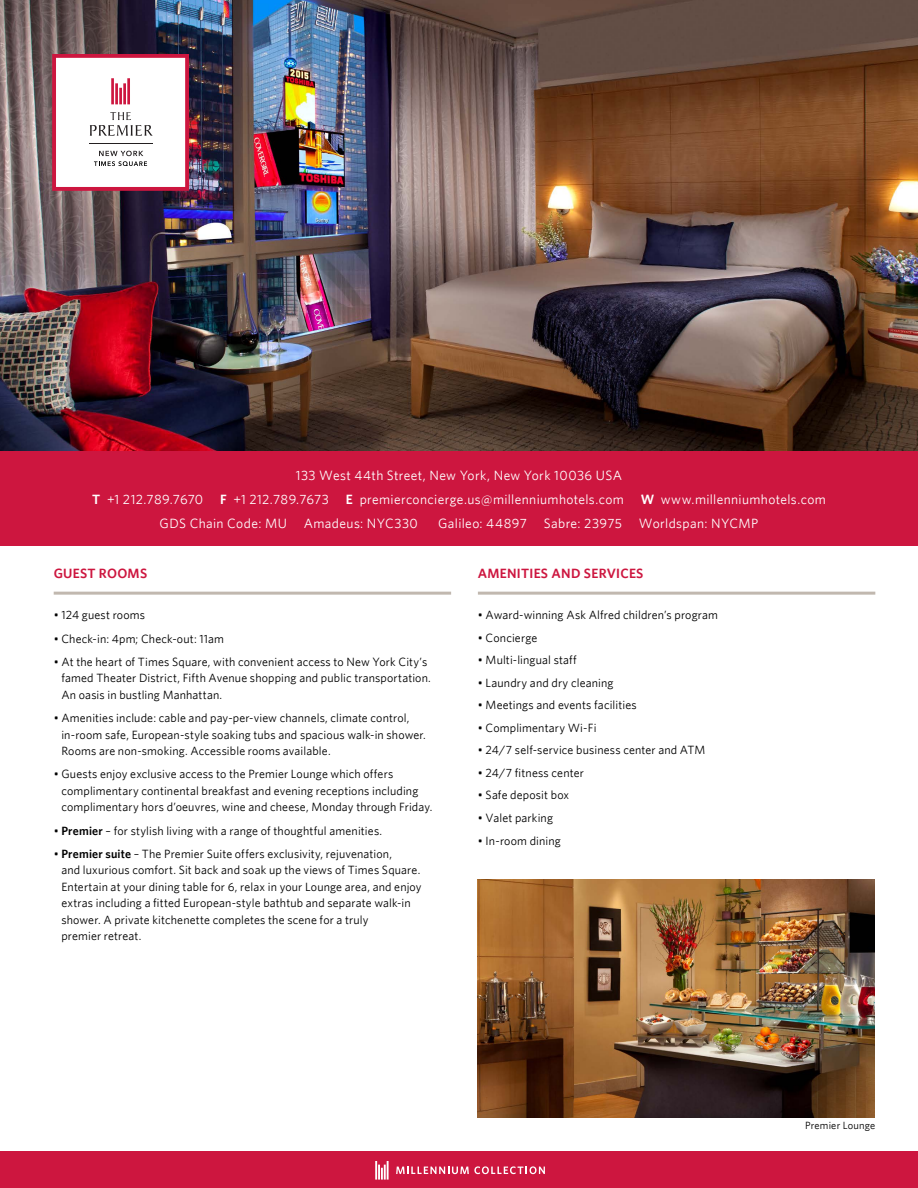
<style>
.page{position:relative;width:918px;height:1188px;background:#fff}
.page>*{position:absolute;margin:0;border:0;box-sizing:border-box;transform-origin:0 0}
.t1{font:13.5px "Whitney HTF";letter-spacing:.025em;color:#fff}
.t2{font:600 13.5px "Whitney HTF";letter-spacing:.02em;color:#cd163f}
.t3{font:12px/16.5px "Whitney HTF";letter-spacing:.01em;color:#000}
.t4{font:10.5px "Whitney HTF";letter-spacing:.015em;color:#000}
.s1{font-weight:600}
</style>
<div class="page">
<img style="left:0;top:0;width:918px;height:451px">
<div style="left:0;top:451px;width:918px;height:95px;background:#cd163f"></div>
<hr style="left:54px;top:592px;width:397px;height:3px;background:#c1b8af">
<hr style="left:478px;top:592px;width:397px;height:3px;background:#c1b8af">
<img style="left:478px;top:880px;width:397px;height:237px">
<div style="left:0;top:1152px;width:918px;height:36px;background:#cd163f"></div>
<svg style="left:396px;top:1166px;width:149px;height:8px"></svg>
<svg style="left:375px;top:1161px;width:14px;height:19px"></svg>
<svg style="left:52px;top:54px;width:137px;height:137px"></svg>
<p class="t1" style="left:296px;top:467px;width:328px">133 West 44th Street, New York, New York 10036 USA</p>
<p class="t1" style="left:92px;top:491px;width:113px"><span class="s1">T</span> +1 212.789.7670</p>
<p class="t1" style="left:220px;top:491px;width:405px"><span class="s1">F</span> +1 212.789.7673 <span class="s1">E</span> premierconcierge.us@millenniumhotels.com</p>
<p class="t1" style="left:641px;top:491px;width:187px"><span class="s1">W</span> www.millenniumhotels.com</p>
<p class="t1" style="left:160px;top:515px;width:129px">GDS Chain Code: MU</p>
<p class="t1" style="left:304px;top:515px;width:116px">Amadeus: NYC330</p>
<p class="t1" style="left:438px;top:515px;width:90px">Galileo: 44897</p>
<p class="t1" style="left:544px;top:515px;width:80px">Sabre: 23975</p>
<p class="t1" style="left:639px;top:515px;width:121px">Worldspan: NYCMP</p>
<p class="t2" style="left:54px;top:565px;width:95px">GUEST ROOMS</p>
<p class="t2" style="left:478px;top:565px;width:167px">AMENITIES AND SERVICES</p>
<p class="t3" style="left:54px;top:607px;width:93px">• 124 guest rooms</p>
<p class="t3" style="left:54px;top:630px;width:172px">• Check-in: 4pm; Check-out: 11am</p>
<p class="t3" style="left:61px;top:653px;width:371px;text-indent:-8px">• At the heart of Times Square, with convenient access to New York City’s famed Theater District, Fifth Avenue shopping and public transportation.<br>An oasis in bustling Manhattan.</p>
<p class="t3" style="left:61px;top:709px;width:366px;text-indent:-8px">• Amenities include: cable and pay-per-view channels, climate control, in-room safe, European-style soaking tubs and spacious walk-in shower.<br>Rooms are non-smoking. Accessible rooms available.</p>
<p class="t3" style="left:61px;top:766px;width:373px;text-indent:-8px">• Guests enjoy exclusive access to the Premier Lounge which offers complimentary continental breakfast and evening receptions including complimentary hors d’oeuvres, wine and cheese, Monday through Friday.</p>
<p class="t3" style="left:54px;top:822px;width:330px">• <span class="s1">Premier</span> – for stylish living with a range of thoughtful amenities.</p>
<p class="t3" style="left:61px;top:845px;width:362px;text-indent:-8px">• <span class="s1">Premier suite</span> – The Premier Suite offers exclusivity, rejuvenation,<br>and luxurious comfort. Sit back and soak up the views of Times Square.<br>Entertain at your dining table for 6, relax in your Lounge area, and enjoy extras including a fitted European-style bathtub and separate walk-in shower. A private kitchenette completes the scene for a truly<br>premier retreat.</p>
<p class="t3" style="left:478px;top:607px;width:242px">• Award-winning Ask Alfred children’s program</p>
<p class="t3" style="left:478px;top:629px;width:61px">• Concierge</p>
<p class="t3" style="left:478px;top:652px;width:100px">• Multi-lingual staff</p>
<p class="t3" style="left:478px;top:674px;width:137px">• Laundry and dry cleaning</p>
<p class="t3" style="left:478px;top:697px;width:160px">• Meetings and events facilities</p>
<p class="t3" style="left:478px;top:719px;width:120px">• Complimentary Wi-Fi</p>
<p class="t3" style="left:478px;top:742px;width:229px">• 24/7 self-service business center and ATM</p>
<p class="t3" style="left:478px;top:764px;width:108px">• 24/7 fitness center</p>
<p class="t3" style="left:478px;top:787px;width:93px">• Safe deposit box</p>
<p class="t3" style="left:478px;top:809px;width:77px">• Valet parking</p>
<p class="t3" style="left:478px;top:832px;width:84px">• In-room dining</p>
<p class="t4" style="left:805px;top:1119px;width:72px">Premier Lounge</p>
</div>
